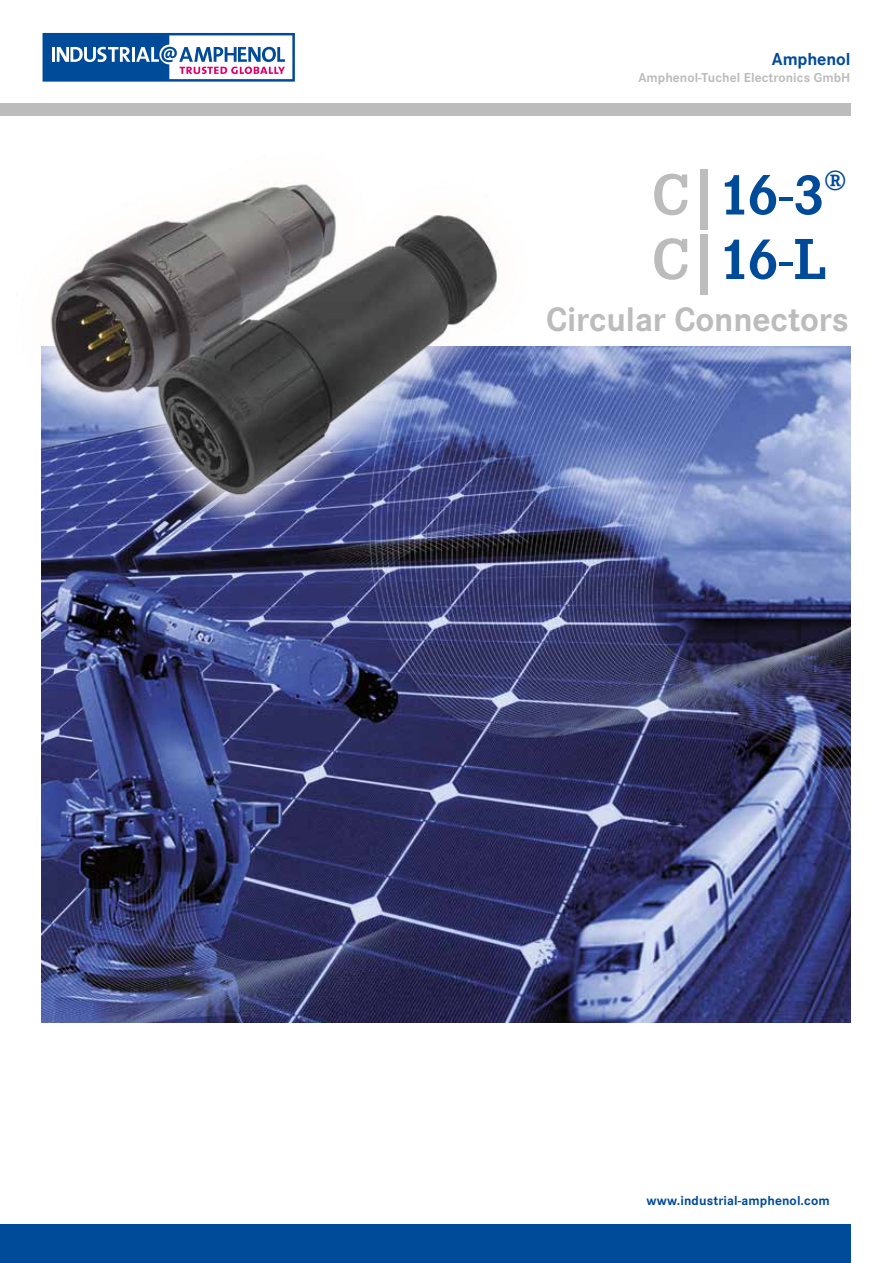
<style>
.page{position:relative;width:893px;height:1263px;background:#fff}
.page>*{position:absolute;margin:0;border:0;box-sizing:border-box;transform-origin:0 0}
.t1{font:700 60px/64.5px "Corporate E";color:#004a9a}
.t2{font:700 35.25px "Corporate S";letter-spacing:-.005em;color:#bcbcbc}
.t3{font:700 18px "Corporate S";letter-spacing:-.005em;color:#004a9a}
.t4{font:700 13.5px "Corporate S";letter-spacing:.005em;color:#bcbcbc}
.t5{font:700 13.5px "Corporate S";letter-spacing:.01em;color:#004a9a}
.s1{color:#bcbcbc}
.s2{font-size:72px;color:#bcbcbc}
</style>
<div class="page">
<img style="left:42px;top:347px;width:808px;height:676px">
<svg style="left:43px;top:33px;width:252px;height:49px"></svg>
<div style="left:0;top:103px;width:850px;height:13px;background:#bcbcbc"></div>
<img style="left:41px;top:184px;width:486px;height:345px">
<div style="left:0;top:1225px;width:850px;height:38px;background:#004a9a"></div>
<h3 class="t3" style="left:772px;top:45px;width:80px">Amphenol</h3>
<p class="t4" style="left:638px;top:67px;width:214px">Amphenol-Tuchel Electronics GmbH</p>
<h1 class="t1" style="left:652px;top:159px;width:195px"><span class="s1">C</span><span class="s2">|</span>16-3<sup>®<br></sup><span class="s1">C</span><span class="s2">|</span>16-L</h1>
<h2 class="t2" style="left:546px;top:291px;width:304px">Circular Connectors</h2>
<p class="t5" style="left:646px;top:1189px;width:185px">www.industrial-amphenol.com</p>
</div>
